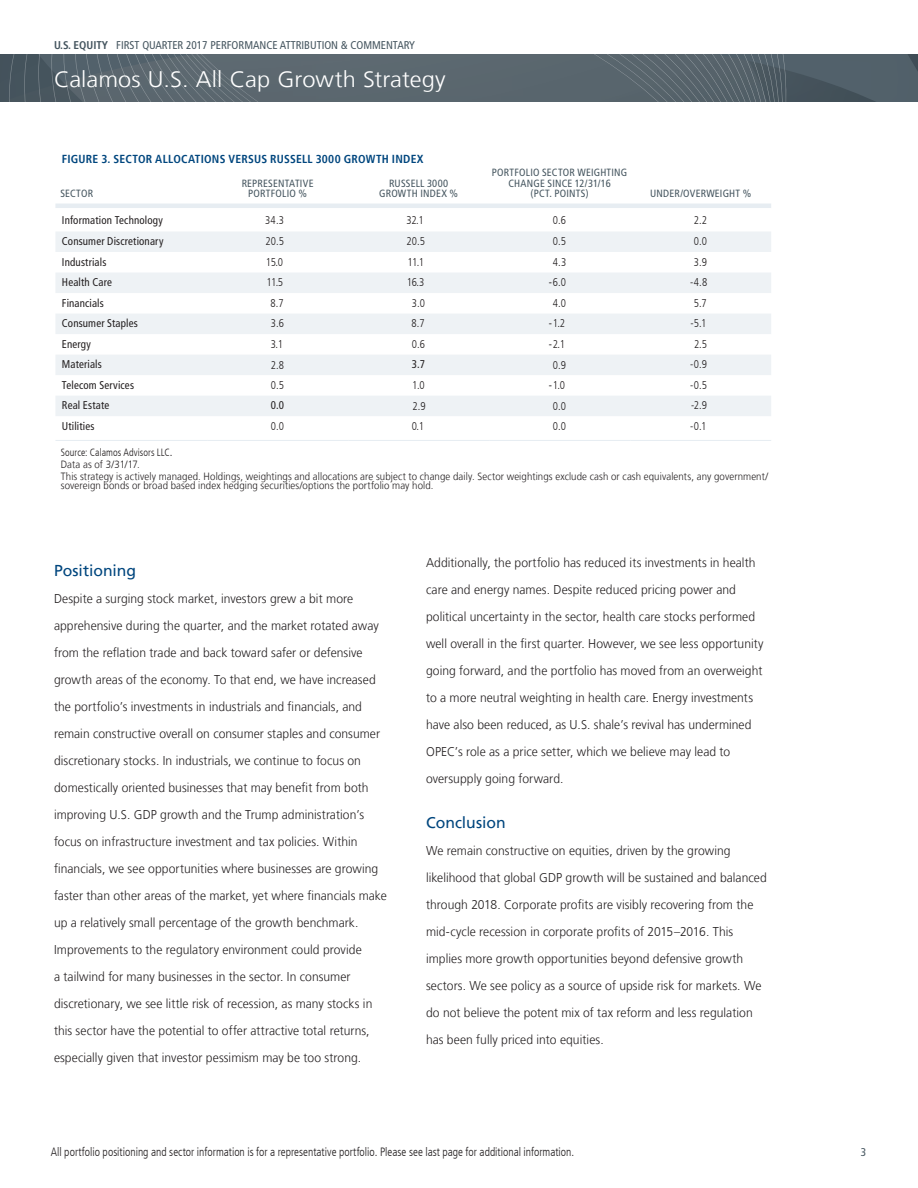
<style>
.page{position:relative;width:918px;height:1188px;background:#fff}
.page>*{position:absolute;margin:0;border:0;box-sizing:border-box;transform-origin:0 0}
.t1{font:300 22.5px "Frutiger LT";color:#fff;scale:1.05 1}
.t2{font:15.75px "Frutiger LT";color:#00467e}
.t3{font:300 12.75px/27px "Frutiger LT";letter-spacing:.005em;color:#231f20;scale:.95 1}
.t4{font:300 condensed 12px "Frutiger LT";color:#231f20;scale:.95 1}
.t5{font:700 condensed 11.7px "Frutiger LT";letter-spacing:.02em;color:#00467e}
.t6{font:condensed 11.25px "Frutiger LT";letter-spacing:.015em;color:#231f20}
.t7{font:300 condensed 11.25px/20.5px "Frutiger LT";letter-spacing:-.035em;color:#231f20;text-align:center}
.t8{font:condensed 11.25px "Frutiger LT";color:#45555f}
.t9{font:11.25px "Frutiger LT47 Light Cn";color:#231f20}
.t10{font:300 10.5px/12.3px "Frutiger LT";letter-spacing:.01em;color:#231f20;scale:.92 1}
.t11{font:condensed 10.5px/10.5px "Frutiger LT";letter-spacing:.02em;color:#45555f;text-align:center}
.s1{font-weight:700}
.s2{font-weight:400}
.s3{font-stretch:condensed}
.s4{font-stretch:condensed;font-size:12px}
</style>
<div class="page">
<svg style="left:0;top:54px;width:918px;height:47px;background:#57646c"></svg>
<hr style="left:55px;top:204px;width:716px;height:4px;background:#e7edf2">
<svg style="left:56px;top:232px;width:715px;height:184px;fill:#eef2f5"></svg>
<hr style="left:55px;top:440px;width:152px;height:1px;background:#e7edf2">
<hr style="left:207px;top:440px;width:141px;height:1px;background:#e7edf2">
<hr style="left:348px;top:440px;width:141px;height:1px;background:#e7edf2">
<hr style="left:489px;top:440px;width:141px;height:1px;background:#e7edf2">
<hr style="left:630px;top:440px;width:141px;height:1px;background:#e7edf2">
<p class="t8" style="left:54px;top:39px;width:363px"><span class="s1">U.S. EQUITY</span> FIRST QUARTER 2017 PERFORMANCE ATTRIBUTION &amp; COMMENTARY</p>
<h1 class="t1" style="left:54px;top:66px;width:375px">Calamos U.S. All Cap Growth Strategy</h1>
<p class="t5" style="left:62px;top:152px;width:363px">FIGURE 3. SECTOR ALLOCATIONS VERSUS RUSSELL 3000 GROWTH INDEX</p>
<p class="t11" style="left:60px;top:189px;width:34px">SECTOR</p>
<p class="t11" style="left:242px;top:178px;width:73px">REPRESENTATIVE<br>PORTFOLIO %</p>
<p class="t11" style="left:379px;top:178px;width:80px">RUSSELL 3000<br>GROWTH INDEX %</p>
<p class="t11" style="left:492px;top:168px;width:137px">PORTFOLIO SECTOR WEIGHTING<br>CHANGE SINCE 12/31/16<br>(PCT. POINTS)</p>
<p class="t11" style="left:650px;top:189px;width:103px">UNDER/OVERWEIGHT %</p>
<p class="t6" style="left:62px;top:214px;width:103px">Information Technology</p>
<p class="t9" style="left:265px;top:214px;width:21px">34.3</p>
<p class="t7" style="left:407px;top:210px;width:19px">32.1</p>
<p class="t7" style="left:553px;top:210px;width:15px">0.6</p>
<p class="t7" style="left:694px;top:210px;width:15px">2.2</p>
<p class="t6" style="left:62px;top:235px;width:103px">Consumer Discretionary</p>
<p class="t9" style="left:265px;top:235px;width:20px">20.5</p>
<p class="t7" style="left:406px;top:231px;width:20px">20.5</p>
<p class="t7" style="left:553px;top:231px;width:15px">0.5</p>
<p class="t7" style="left:694px;top:231px;width:15px">0.0</p>
<p class="t6" style="left:62px;top:255px;width:46px">Industrials</p>
<p class="t7" style="left:266px;top:252px;width:19px">15.0</p>
<p class="t7" style="left:408px;top:252px;width:18px">11.1</p>
<p class="t7" style="left:553px;top:252px;width:15px">4.3</p>
<p class="t7" style="left:694px;top:252px;width:15px">3.9</p>
<p class="t6" style="left:62px;top:276px;width:52px">Health Care</p>
<p class="t7" style="left:267px;top:272px;width:18px">11.5</p>
<p class="t7" style="left:407px;top:272px;width:19px">16.3</p>
<p class="t7" style="left:690px;top:272px;width:19px">-4.8</p>
<p class="t6" style="left:62px;top:296px;width:43px">Financials</p>
<p class="t7" style="left:271px;top:293px;width:14px">8.7</p>
<p class="t7" style="left:412px;top:293px;width:15px">3.0</p>
<p class="t7" style="left:694px;top:293px;width:15px">5.7</p>
<p class="t6" style="left:62px;top:317px;width:77px">Consumer Staples</p>
<p class="t7" style="left:271px;top:313px;width:15px">3.6</p>
<p class="t7" style="left:412px;top:313px;width:14px">8.7</p>
<p class="t7" style="left:691px;top:313px;width:17px">-5.1</p>
<p class="t6" style="left:62px;top:337px;width:31px">Energy</p>
<p class="t7" style="left:271px;top:334px;width:14px">3.1</p>
<p class="t7" style="left:412px;top:334px;width:15px">0.6</p>
<p class="t7" style="left:694px;top:334px;width:15px">2.5</p>
<p class="t6" style="left:62px;top:358px;width:41px">Materials</p>
<p class="t7" style="left:271px;top:354px;width:15px">2.8</p>
<p class="t6" style="left:412px;top:358px;width:15px">3.7</p>
<p class="t7" style="left:690px;top:354px;width:18px">-0.9</p>
<p class="t6" style="left:62px;top:379px;width:74px">Telecom Services</p>
<p class="t7" style="left:271px;top:375px;width:15px">0.5</p>
<p class="t7" style="left:412px;top:375px;width:14px">1.0</p>
<p class="t7" style="left:690px;top:375px;width:18px">-0.5</p>
<p class="t6" style="left:62px;top:399px;width:49px">Real Estate</p>
<p class="t6" style="left:271px;top:399px;width:15px">0.0</p>
<p class="t7" style="left:412px;top:396px;width:15px">2.9</p>
<p class="t7" style="left:691px;top:395px;width:17px">-2.9</p>
<p class="t6" style="left:62px;top:420px;width:34px">Utilities</p>
<p class="t7" style="left:271px;top:416px;width:15px">0.0</p>
<p class="t7" style="left:412px;top:416px;width:14px">0.1</p>
<p class="t7" style="left:549px;top:272px;width:19px"><span class="s2">-</span>6.0<br>4.0 <span class="s2">-</span>1.2 <span class="s2">-</span>2.1<br>0.9 <span class="s2">-</span>1.0<br>0.0<br>0.0</p>
<p class="t7" style="left:690px;top:416px;width:18px">-0.1</p>
<p class="t10" style="left:61px;top:446px;width:770px"><span class="s3">Source: Calamos Advisors LLC</span><span class="s4">.<br></span>Data as of 3/31/17.<br>This strategy is actively managed. Holdings, weightings and allocations are subject to change daily. Sector weightings exclude cash or cash equivalents, any government/</p>
<p class="t10" style="left:61px;top:480px;width:407px">sovereign bonds or broad based index hedging securities/options the portfolio may hold.</p>
<p class="t2" style="left:54px;top:561px;width:84px">Positioning</p>
<p class="t3" style="left:54px;top:585px;width:352px">Despite a surging stock market, investors grew a bit more apprehensive during the quarter, and the market rotated away from the reflation trade and back toward safer or defensive growth areas of the economy. To that end, we have increased the portfolio’s investments in industrials and financials, and remain constructive overall on consumer staples and consumer discretionary stocks. In industrials, we continue to focus on domestically oriented businesses that may benefit from both improving U.S. GDP growth and the Trump administration’s focus on infrastructure investment and tax policies. Within financials, we see opportunities where businesses are growing faster than other areas of the market, yet where financials make up a relatively small percentage of the growth benchmark.<br>Improvements to the regulatory environment could provide<br>a tailwind for many businesses in the sector. In consumer discretionary, we see little risk of recession, as many stocks in this sector have the potential to offer attractive total returns, especially given that investor pessimism may be too strong.</p>
<p class="t3" style="left:426px;top:549px;width:357px">Additionally, the portfolio has reduced its investments in health care and energy names. Despite reduced pricing power and political uncertainty in the sector, health care stocks performed well overall in the first quarter. However, we see less opportunity going forward, and the portfolio has moved from an overweight to a more neutral weighting in health care. Energy investments have also been reduced, as U.S. shale’s revival has undermined OPEC’s role as a price setter, which we believe may lead to oversupply going forward.</p>
<p class="t2" style="left:426px;top:813px;width:81px">Conclusion</p>
<p class="t3" style="left:426px;top:837px;width:360px">We remain constructive on equities, driven by the growing likelihood that global GDP growth will be sustained and balanced through 2018. Corporate profits are visibly recovering from the mid-cycle recession in corporate profits of 2015–2016. This implies more growth opportunities beyond defensive growth sectors. We see policy as a source of upside risk for markets. We do not believe the potent mix of tax reform and less regulation has been fully priced into equities.</p>
<p class="t4" style="left:51px;top:1145px;width:553px">All portfolio positioning and sector information is for a representative portfolio. Please see last page for additional information.</p>
<p class="t8" style="left:861px;top:1145px;width:7px">3</p>
</div>
